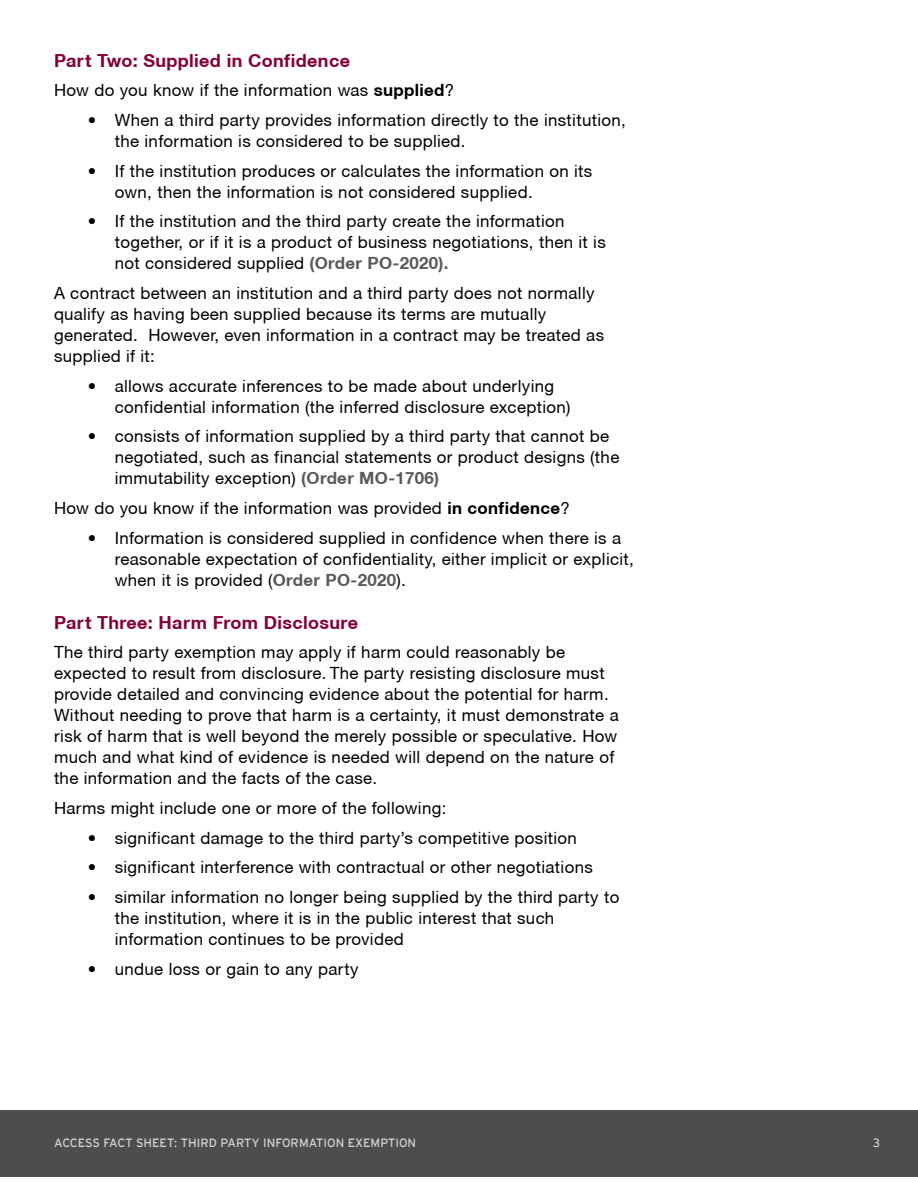
<style>
.page{position:relative;width:918px;height:1188px;background:#fff}
.page>*{position:absolute;margin:0;border:0;box-sizing:border-box;transform-origin:0 0}
.subhead_2{font:700 18px "Helvetica Neue CE";letter-spacing:.02em;color:#860038}
._0_body_text{font:16.8px/21px "Helvetica Neue CE";letter-spacing:.02em;color:#000}
.t1{font:12px "Interstate Mono";letter-spacing:.005em;color:#d1d3d4}
.t2{font:12px "Interstate Mono";letter-spacing:.005em;color:#fff}
.s1{font-weight:700}
.s2{font-weight:700;color:#58595b}
</style>
<div class="page">
<div style="left:0;top:1110px;width:918px;height:67px;background:#4d4d4f"></div>
<p class="subhead_2" style="left:54px;top:49px;width:298px">Part Two: Supplied in Confidence</p>
<p class="_0_body_text" style="left:54px;top:80px;width:402px">How do you know if the information was <span class="s1">supplied</span>?</p>
<p class="_0_body_text" style="left:115px;top:110px;width:513px;text-indent:-27px">• When a third party provides information directly to the institution, the information is considered to be supplied.</p>
<p class="_0_body_text" style="left:115px;top:160px;width:479px;text-indent:-27px">• If the institution produces or calculates the information on its own, then the information is not considered supplied.</p>
<p class="_0_body_text" style="left:115px;top:211px;width:493px;text-indent:-27px">• If the institution and the third party create the information together, or if it is a product of business negotiations, then it is not considered supplied <span class="s2">(Order PO-2020).</span></p>
<p class="_0_body_text" style="left:54px;top:283px;width:552px">A contract between an institution and a third party does not normally qualify as having been supplied because its terms are mutually generated. However, even information in a contract may be treated as supplied if it:</p>
<p class="_0_body_text" style="left:115px;top:375px;width:457px;text-indent:-27px">• allows accurate inferences to be made about underlying confidential information (the inferred disclosure exception)</p>
<p class="_0_body_text" style="left:115px;top:426px;width:506px;text-indent:-27px">• consists of information supplied by a third party that cannot be negotiated, such as financial statements or product designs (the immutability exception) <span class="s2">(Order MO-1706)</span></p>
<p class="_0_body_text" style="left:54px;top:498px;width:517px">How do you know if the information was provided <span class="s1">in confidence</span>?</p>
<p class="_0_body_text" style="left:115px;top:527px;width:521px;text-indent:-27px">• Information is considered supplied in confidence when there is a reasonable expectation of confidentiality, either implicit or explicit, when it is provided (<span class="s2">Order PO-2020</span>).</p>
<p class="subhead_2" style="left:54px;top:611px;width:306px">Part Three: Harm From Disclosure</p>
<p class="_0_body_text" style="left:54px;top:642px;width:566px">The third party exemption may apply if harm could reasonably be expected to result from disclosure. The party resisting disclosure must provide detailed and convincing evidence about the potential for harm.<br>Without needing to prove that harm is a certainty, it must demonstrate a risk of harm that is well beyond the merely possible or speculative. How much and what kind of evidence is needed will depend on the nature of the information and the facts of the case.</p>
<p class="_0_body_text" style="left:54px;top:798px;width:394px">Harms might include one or more of the following:</p>
<p class="_0_body_text" style="left:88px;top:827px;width:491px">• significant damage to the third party’s competitive position</p>
<p class="_0_body_text" style="left:88px;top:857px;width:507px">• significant interference with contractual or other negotiations</p>
<p class="_0_body_text" style="left:115px;top:887px;width:506px;text-indent:-27px">• similar information no longer being supplied by the third party to the institution, where it is in the public interest that such information continues to be provided</p>
<p class="_0_body_text" style="left:88px;top:958px;width:272px">• undue loss or gain to any party</p>
<p class="t2" style="left:108px;top:1135px;width:380px">TECHNOLOGY FACT SHEET: PROTECTING AGAINST RANSOMWARE</p>
<p class="t1" style="left:873px;top:1136px;width:9px">3</p>
<p class="t1" style="left:54px;top:1136px;width:364px">ACCESS FACT SHEET: THIRD PARTY INFORMATION EXEMPTION</p>
</div>
